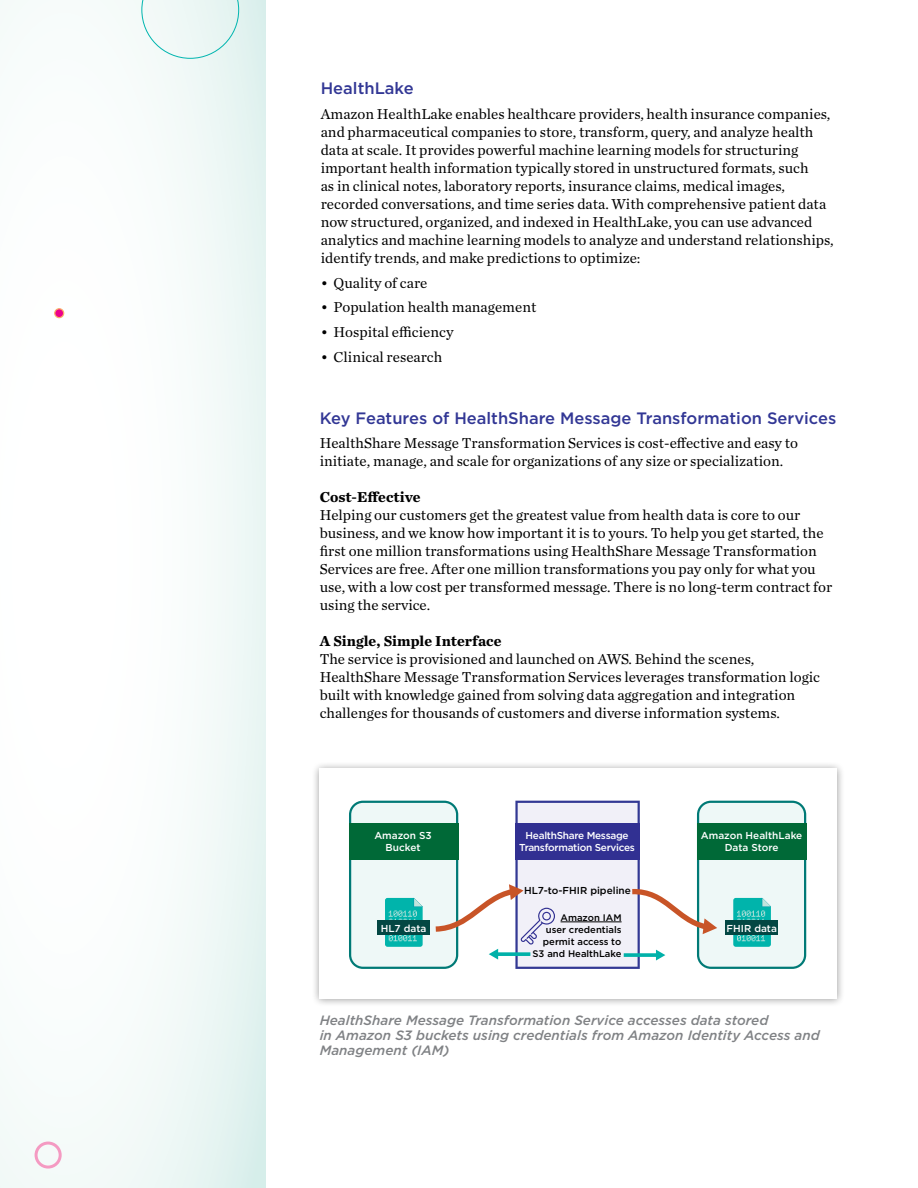
<style>
.page{position:relative;width:918px;height:1188px;background:#fff}
.page>*{position:absolute;margin:0;border:0;box-sizing:border-box;transform-origin:0 0}
.t1{font:500 16.5px "Gotham";color:#323795}
.t2{font:15px/18px "Chronicle Text G1";color:#000}
.t3{font:700 15px "Chronicle Text G2";color:#000}
.t4{font:italic 500 13.5px/15px "Gotham";color:#808285}
.t5{font:500 10.05px/12px "Gotham";letter-spacing:-.02em;color:#fff;text-align:center}
.t6{font:500 10.05px/12px "Gotham";color:#fff;text-align:center}
.t7{font:500 10.05px "Gotham";color:#000}
.t8{font:500 9.45px/12px "Gotham";color:#000;text-align:right}
</style>
<div class="page">
<div style="left:0;top:0;width:265px;height:1188px;background:linear-gradient(to right,#fff,#ecf7f4)"></div>
<div style="left:311px;top:761px;width:534px;height:246px;background:#000;opacity:.4"></div>
<div style="left:320px;top:769px;width:517px;height:230px;background:#fff"></div>
<div style="left:35px;top:1142px;width:27px;height:27px;border:3px solid #f49ac2;border-radius:50%"></div>
<div style="left:55px;top:309px;width:9px;height:9px;background:#ec008c;border-radius:50%"></div>
<div style="left:54px;top:308px;width:10px;height:10px;border:1px solid #faae69;border-radius:50%"></div>
<svg style="left:141px;top:0;width:98px;height:59px"></svg>
<svg style="left:349px;top:801px;width:457px;height:168px"></svg>
<p class="t1" style="left:321px;top:78px;width:94px">HealthLake</p>
<p class="t2" style="left:321px;top:104px;width:514px">Amazon HealthLake enables healthcare providers, health insurance companies, and pharmaceutical companies to store, transform, query, and analyze health data at scale. It provides powerful machine learning models for structuring important health information typically stored in unstructured formats, such<br>as in clinical notes, laboratory reports, insurance claims, medical images, recorded conversations, and time series data. With comprehensive patient data now structured, organized, and indexed in HealthLake, you can use advanced analytics and machine learning models to analyze and understand relationships, identify trends, and make predictions to optimize:</p>
<p class="t2" style="left:321px;top:273px;width:108px">• Quality of care</p>
<p class="t2" style="left:321px;top:298px;width:217px">• Population health management</p>
<p class="t2" style="left:321px;top:322px;width:134px">• Hospital efficiency</p>
<p class="t2" style="left:321px;top:347px;width:123px">• Clinical research</p>
<p class="t1" style="left:320px;top:407px;width:518px">Key Features of HealthShare Message Transformation Services</p>
<p class="t2" style="left:320px;top:434px;width:480px">HealthShare Message Transformation Services is cost-effective and easy to initiate, manage, and scale for organizations of any size or specialization.</p>
<p class="t3" style="left:320px;top:485px;width:103px">Cost-Effective</p>
<p class="t2" style="left:320px;top:506px;width:514px">Helping our customers get the greatest value from health data is core to our business, and we know how important it is to yours. To help you get started, the first one million transformations using HealthShare Message Transformation Services are free. After one million transformations you pay only for what you use, with a low cost per transformed message. There is no long-term contract for using the service.</p>
<p class="t3" style="left:320px;top:629px;width:183px">A Single, Simple Interface</p>
<p class="t2" style="left:320px;top:650px;width:502px">The service is provisioned and launched on AWS. Behind the scenes, HealthShare Message Transformation Services leverages transformation logic built with knowledge gained from solving data aggregation and integration challenges for thousands of customers and diverse information systems.</p>
<p class="t6" style="left:374px;top:829px;width:59px">Amazon S3<br>Bucket</p>
<p class="t6" style="left:701px;top:829px;width:103px">Amazon HealthLake<br>Data Store</p>
<p class="t5" style="left:519px;top:829px;width:117px">HealthShare Message<br>Transformation Services</p>
<p class="t7" style="left:524px;top:884px;width:108px">HL7-to-FHIR pipeline</p>
<p class="t8" style="left:533px;top:911px;width:91px">Amazon IAM<br>user credentials permit access to<br>S3 and HealthLake</p>
<p class="t5" style="left:381px;top:922px;width:47px">HL7 data</p>
<p class="t6" style="left:727px;top:922px;width:52px">FHIR data</p>
<p class="t4" style="left:320px;top:1013px;width:502px">HealthShare Message Transformation Service accesses data stored<br>in Amazon S3 buckets using credentials from Amazon Identity Access and<br>Management (IAM)</p>
</div>
